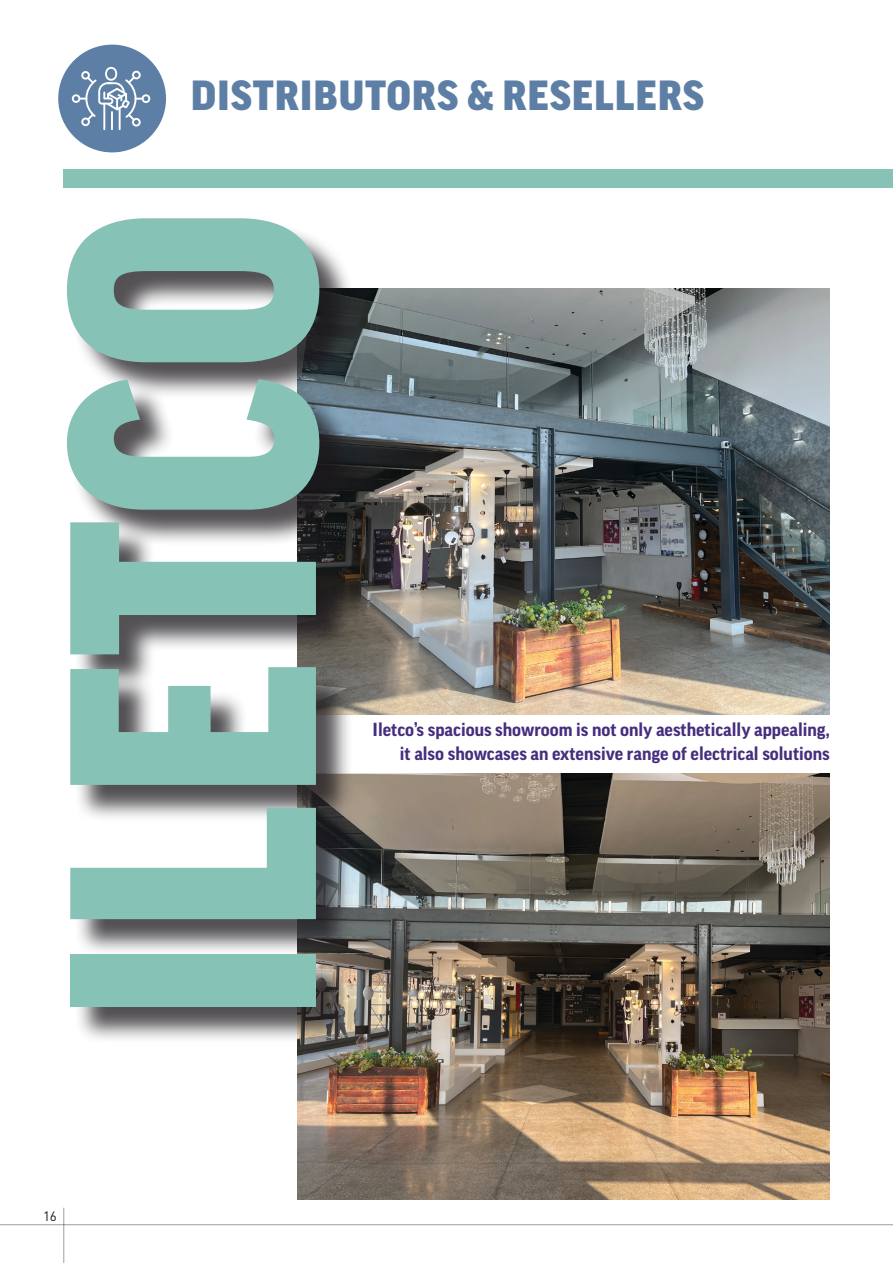
<style>
.page{position:relative;width:893px;height:1263px;background:#fff}
.page>*{position:absolute;margin:0;border:0;box-sizing:border-box;transform-origin:0 0}
.t1{font:900 condensed 375px "Good Headline Pro";letter-spacing:.01em;color:#87c2b6}
.Link_to_product_web{font:900 45px "Good Headline Pro";letter-spacing:.02em;color:#5e7fa5}
.t2{font:700 18.15px/24.3px "Good Pro";color:#462d7d;text-align:right}
.t3{font:13.5px "DIN Pro";color:#1a171b}
</style>
<div class="page">
<hr style="left:0;top:1224px;width:893px;height:1px;background:#9c9e9f">
<hr style="left:63px;top:1208px;width:1px;height:55px;background:#9c9e9f">
<div style="left:59px;top:45px;width:106px;height:107px;background:#5e7fa5;border-radius:50%"></div>
<div style="left:58px;top:45px;width:108px;height:107px;border:2px solid #5e7fa5;border-radius:50%"></div>
<svg style="left:71px;top:67px;width:80px;height:63px"></svg>
<img style="left:357px;top:289px;width:473px;height:426px">
<img style="left:298px;top:774px;width:532px;height:425px">
<div style="left:71px;top:222px;width:286px;height:822px;background:#1a171b;opacity:.75"></div>
<div style="left:64px;top:169px;width:829px;height:19px;background:#87c2b6"></div>
<p class="Link_to_product_web" style="left:191px;top:75px;width:515px">DISTRIBUTORS &amp; RESELLERS</p>
<p class="t1" style="left:19px;top:1023px;width:816px;rotate:-90deg">ILETCO</p>
<p class="t2" style="left:373px;top:717px;width:459px">Iletco’s spacious showroom is not only aesthetically appealing, it also showcases an extensive range of electrical solutions</p>
<p class="t3" style="left:43px;top:1205px;width:15px">16</p>
</div>
